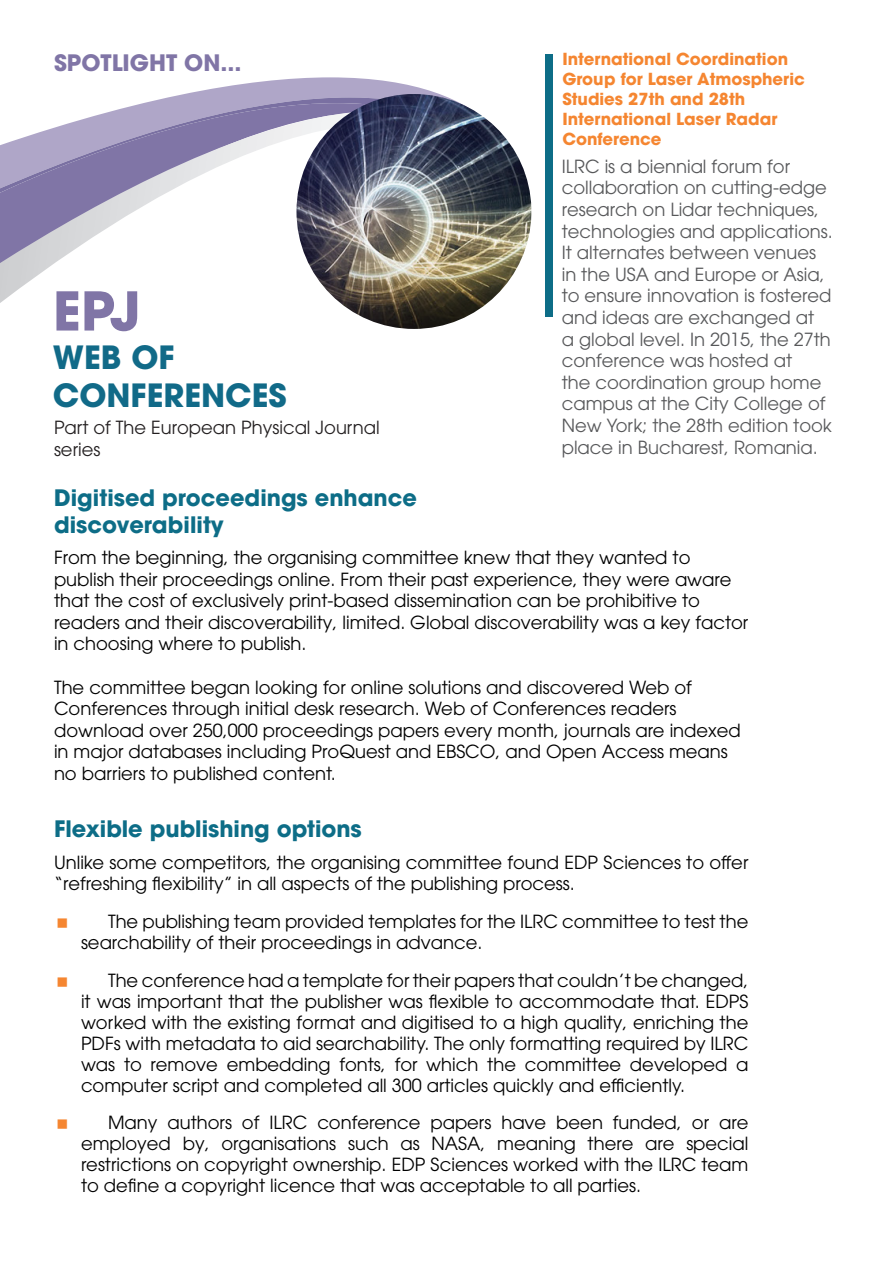
<style>
.page{position:relative;width:893px;height:1263px;background:#fff}
.page>*{position:absolute;margin:0;border:0;box-sizing:border-box;transform-origin:0 0}
.t1{font:700 53.1px "ITC Avant Garde Pro";color:#8075a6}
.t2{font:700 31.8px "ITC Avant Garde Pro";color:#116a88}
.t3{font:700 22.5px/27px "ITC Avant Garde Pro";color:#0d6d87}
.t4{font:700 22.5px "ITC Avant Garde Pro";color:#8075a6}
.Bullet_Points{font:18px/21px "ITC Avant Garde Pro";color:#000}
.t5{font:18px/21.6px "ITC Avant Garde Pro";color:#000001}
.t6{font:18px/21.6px "ITC Avant Garde Pro";color:#57585a}
.t7{font:18px/21.6px "ITC Avant Garde Pro";color:#231f20}
.t8{font:700 16.5px/19.8px "ITC Avant Garde Pro";color:#f58631}
</style>
<div class="page">
<div style="left:546px;top:54px;width:7px;height:263px;background:#0d6d87"></div>
<svg style="left:0;top:77px;width:513px;height:226px"></svg>
<img style="left:296px;top:94px;width:235px;height:235px;border-radius:117px">
<p class="t4" style="left:54px;top:47px;width:189px">SPOTLIGHT ON...</p>
<p class="t1" style="left:53px;top:275px;width:89px">EPJ</p>
<p class="t2" style="left:53px;top:336px;width:123px">WEB OF</p>
<p class="t2" style="left:53px;top:374px;width:235px">CONFERENCES</p>
<p class="t7" style="left:54px;top:417px;width:327px">Part of The European Physical Journal series</p>
<p class="t3" style="left:54px;top:484px;width:365px">Digitised proceedings enhance discoverability</p>
<p class="t8" style="left:562px;top:49px;width:244px">International Coordination<br>Group for Laser Atmospheric<br>Studies 27th and 28th<br>International Laser Radar<br>Conference</p>
<p class="t6" style="left:562px;top:155px;width:272px">ILRC is a biennial forum for collaboration on cutting-edge research on Lidar techniques, technologies and applications.<br>It alternates between venues in the USA and Europe or Asia, to ensure innovation is fostered and ideas are exchanged at<br>a global level. In 2015, the 27th conference was hosted at<br>the coordination group home campus at the City College of<br>New York; the 28th edition took place in Bucharest, Romania.</p>
<p class="t5" style="left:54px;top:546px;width:696px">From the beginning, the organising committee knew that they wanted to publish their proceedings online. From their past experience, they were aware that the cost of exclusively print-based dissemination can be prohibitive to readers and their discoverability, limited. Global discoverability was a key factor in choosing where to publish.</p>
<p class="t5" style="left:54px;top:676px;width:688px">The committee began looking for online solutions and discovered Web of Conferences through initial desk research. Web of Conferences readers download over 250,000 proceedings papers every month, journals are indexed in major databases including ProQuest and EBSCO, and Open Access means no barriers to published content.</p>
<p class="t3" style="left:54px;top:815px;width:309px">Flexible publishing options</p>
<p class="Bullet_Points" style="left:54px;top:851px;width:696px">Unlike some competitors, the organising committee found EDP Sciences to offer “refreshing flexibility” in all aspects of the publishing process.</p>
<p class="Bullet_Points" style="left:81px;top:910px;width:669px;text-indent:27px">The publishing team provided templates for the ILRC committee to test the searchability of their proceedings in advance.</p>
<p class="Bullet_Points" style="left:81px;top:969px;width:669px;text-align:justify;text-indent:27px">The conference had a template for their papers that couldn’t be changed, it was important that the publisher was flexible to accommodate that. EDPS worked with the existing format and digitised to a high quality, enriching the PDFs with metadata to aid searchability. The only formatting required by ILRC was to remove embedding fonts, for which the committee developed a computer script and completed all 300 articles quickly and efficiently.</p>
<p class="Bullet_Points" style="left:81px;top:1112px;width:669px;text-align:justify;text-indent:27px">Many authors of ILRC conference papers have been funded, or are employed by, organisations such as NASA, meaning there are special restrictions on copyright ownership. EDP Sciences worked with the ILRC team to define a copyright licence that was acceptable to all parties.</p>
</div>
